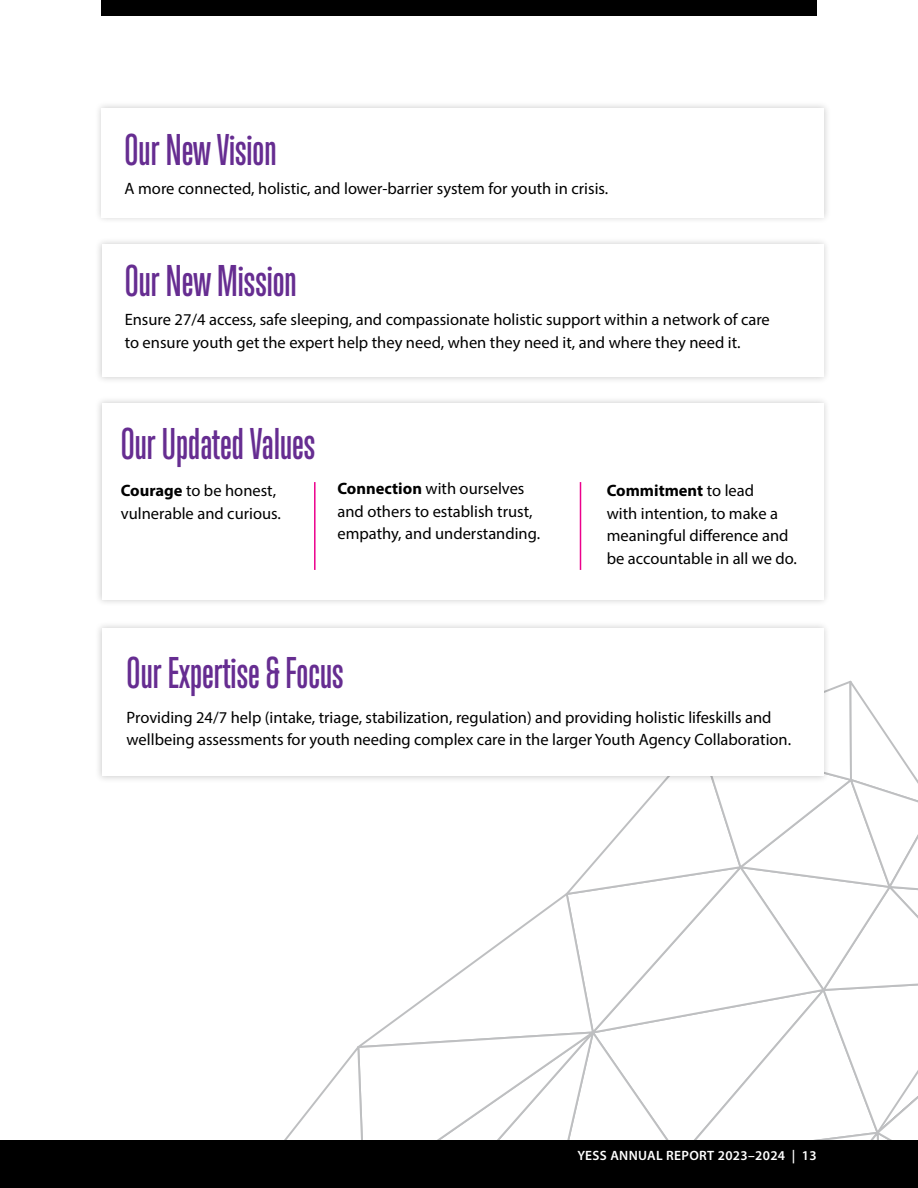
<style>
.page{position:relative;width:918px;height:1188px;background:#fff}
.page>*{position:absolute;margin:0;border:0;box-sizing:border-box;transform-origin:0 0}
.t1{font:500 40.5px "Trump Gothic East";color:#662d91}
.t2{font:16.5px/22.5px "Myriad Pro";color:#000}
.t3{font:600 13.5px "Myriad Pro";letter-spacing:.025em;color:#fff}
.s1{font-weight:700}
</style>
<div class="page">
<svg style="left:284px;top:680px;width:634px;height:460px"></svg>
<div style="left:95px;top:396px;width:736px;height:211px;background:#000;opacity:.2"></div>
<div style="left:102px;top:403px;width:722px;height:197px;background:#fff"></div>
<div style="left:95px;top:621px;width:736px;height:162px;background:#000;opacity:.2"></div>
<div style="left:102px;top:628px;width:722px;height:148px;background:#fff"></div>
<div style="left:94px;top:101px;width:737px;height:124px;background:#000;opacity:.2"></div>
<div style="left:101px;top:108px;width:723px;height:109px;background:#fff"></div>
<div style="left:95px;top:237px;width:736px;height:147px;background:#000;opacity:.2"></div>
<div style="left:102px;top:244px;width:722px;height:133px;background:#fff"></div>
<hr style="left:314px;top:482px;width:2px;height:88px;background:#ec008c">
<hr style="left:580px;top:482px;width:1px;height:88px;background:#ec008c">
<div style="left:101px;top:0;width:716px;height:16px;background:#000"></div>
<div style="left:0;top:1140px;width:918px;height:48px;background:#000"></div>
<h1 class="t1" style="left:125px;top:125px;width:153px">Our New Vision</h1>
<p class="t2" style="left:125px;top:177px;width:485px">A more connected, holistic, and lower-barrier system for youth in crisis.</p>
<h1 class="t1" style="left:125px;top:257px;width:174px">Our New Mission</h1>
<p class="t2" style="left:125px;top:308px;width:647px">Ensure 27/4 access, safe sleeping, and compassionate holistic support within a network of care to ensure youth get the expert help they need, when they need it, and where they need it.</p>
<h1 class="t1" style="left:121px;top:420px;width:196px">Our Updated Values</h1>
<p class="t2" style="left:121px;top:479px;width:162px"><span class="s1">Courage</span> to be honest, vulnerable and curious.</p>
<p class="t2" style="left:337px;top:477px;width:204px"><span class="s1">Connection</span> with ourselves and others to establish trust, empathy, and understanding.</p>
<p class="t2" style="left:607px;top:479px;width:192px"><span class="s1">Commitment</span> to lead<br>with intention, to make a meaningful difference and be accountable in all we do.</p>
<h1 class="t1" style="left:127px;top:648px;width:218px">Our Expertise &amp; Focus</h1>
<p class="t2" style="left:127px;top:706px;width:666px">Providing 24/7 help (intake, triage, stabilization, regulation) and providing holistic lifeskills and wellbeing assessments for youth needing complex care in the larger Youth Agency Collaboration.</p>
<p class="t3" style="left:577px;top:1147px;width:241px">YESS ANNUAL REPORT 2023–2024 | 13</p>
</div>
